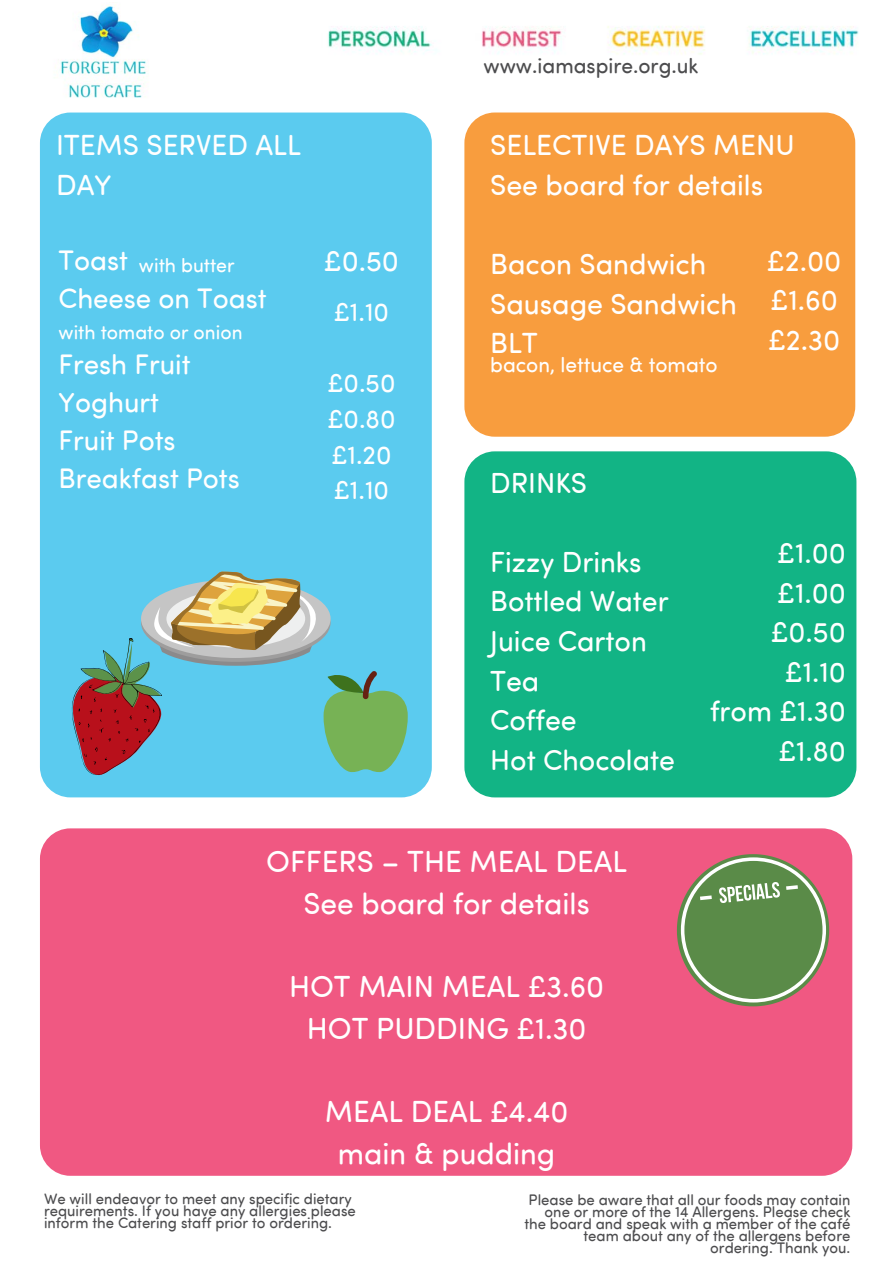
<style>
.page{position:relative;width:894px;height:1264px;background:#fff}
.page>*{position:absolute;margin:0;border:0;box-sizing:border-box;transform-origin:0 0}
.t1{font:30px "Sofia Pro Soft W01";color:#fff}
.t2{font:28.65px/39.5px "Sofia Pro Soft W01";color:#fff}
.t3{font:28.5px "Sofia Pro Soft W01";color:#fff}
.t4{font:27.75px "Sofia Pro Soft W01";color:#fff}
.t5{font:25.8px "Sofia Pro Soft W01";color:#fff}
.t6{font:21px "Sofia Pro Soft W01";color:#fff}
.t7{font:21px "Sofia Pro Soft W01";color:#4c4c4e}
.t8{font:19.5px "Sofia Pro Soft W01";color:#fff}
.t9{font:15px/12.1px "Sofia Pro Soft W01";color:#4c4c4e}
</style>
<div class="page">
<div style="left:40px;top:828px;width:812px;height:347px;background:#f05882;border-radius:30px"></div>
<div style="left:464px;top:112px;width:391px;height:324px;background:#f89d3e;border-radius:30px"></div>
<svg style="left:676px;top:854px;width:152px;height:152px"></svg>
<img style="left:55px;top:5px;width:91px;height:93px">
<div style="left:464px;top:451px;width:392px;height:346px;background:#12b485;border-radius:30px"></div>
<img style="left:328px;top:26px;width:531px;height:29px">
<div style="left:40px;top:112px;width:391px;height:685px;background:#5bcbef;border-radius:30px"></div>
<svg style="left:323px;top:671px;width:84px;height:101px"></svg>
<div style="left:141px;top:579px;width:189px;height:79px;background:#c5c5c5;border-radius:50%"></div>
<svg style="left:72px;top:571px;width:245px;height:204px"></svg>
<p class="t2" style="left:56px;top:124px;width:246px">ITEMS SERVED ALL<br>DAY</p>
<p class="t2" style="left:67px;top:128px;width:246px">ITEMS SERVED A L<br>DAY</p>
<p class="t4" style="left:59px;top:241px;width:71px">Toast</p>
<p class="t4" style="left:59px;top:280px;width:209px">Cheese on Toast</p>
<p class="t8" style="left:59px;top:318px;width:185px">with tomato or onion</p>
<p class="t4" style="left:59px;top:345px;width:133px">Fresh Fruit</p>
<p class="t4" style="left:59px;top:383px;width:102px">Yoghurt</p>
<p class="t4" style="left:59px;top:421px;width:118px">Fruit Pots</p>
<p class="t4" style="left:59px;top:460px;width:183px">Breakfast Pots</p>
<p class="t8" style="left:139px;top:252px;width:97px">with butter</p>
<p class="t3" style="left:324px;top:242px;width:77px">£0.50</p>
<p class="t5" style="left:334px;top:295px;width:57px">£1.10</p>
<p class="t5" style="left:327px;top:366px;width:70px">£0.50</p>
<p class="t5" style="left:327px;top:401px;width:70px">£0.80</p>
<p class="t5" style="left:331px;top:437px;width:62px">£1.20</p>
<p class="t5" style="left:334px;top:473px;width:57px">£1.10</p>
<p class="t7" style="left:483px;top:52px;width:216px">www.iamaspire.org.uk</p>
<p class="t2" style="left:490px;top:124px;width:306px">SELECTIVE DAYS MENU</p>
<p class="t2" style="left:490px;top:164px;width:274px">See board for details</p>
<p class="t2" style="left:490px;top:243px;width:217px">Bacon Sandwich</p>
<p class="t2" style="left:490px;top:283px;width:248px">Sausage Sandwich</p>
<p class="t2" style="left:490px;top:322px;width:49px">BLT</p>
<p class="t6" style="left:490px;top:351px;width:229px">bacon, lettuce &amp; tomato</p>
<p class="t2" style="left:766px;top:240px;width:76px">£2.00</p>
<p class="t2" style="left:770px;top:279px;width:69px">£1.60</p>
<p class="t2" style="left:767px;top:319px;width:74px">£2.30</p>
<p class="t3" style="left:490px;top:463px;width:98px">DRINKS</p>
<p class="t3" style="left:490px;top:542px;width:153px">Fizzy Drinks</p>
<p class="t3" style="left:490px;top:582px;width:180px">Bottled Water</p>
<p class="t3" style="left:490px;top:621px;width:158px">Juice Carton</p>
<p class="t3" style="left:490px;top:661px;width:50px">Tea</p>
<p class="t3" style="left:490px;top:701px;width:88px">Coffee</p>
<p class="t3" style="left:490px;top:740px;width:186px">Hot Chocolate</p>
<p class="t3" style="left:777px;top:534px;width:70px">£1.00</p>
<p class="t3" style="left:777px;top:573px;width:70px">£1.00</p>
<p class="t3" style="left:770px;top:613px;width:77px">£0.50</p>
<p class="t3" style="left:784px;top:652px;width:62px">£1.10</p>
<p class="t3" style="left:709px;top:692px;width:137px">from £1.30</p>
<p class="t3" style="left:778px;top:731px;width:69px">£1.80</p>
<p class="t1" style="left:266px;top:841px;width:362px">OFFERS – THE MEAL DEAL</p>
<p class="t1" style="left:303px;top:882px;width:287px">See board for details</p>
<p class="t1" style="left:289px;top:966px;width:316px">HOT MAIN MEAL £3.60</p>
<p class="t1" style="left:306px;top:1007px;width:281px">HOT PUDDING £1.30</p>
<p class="t1" style="left:325px;top:1091px;width:245px">MEAL DEAL £4.40</p>
<p class="t1" style="left:338px;top:1132px;width:219px">main &amp; pudding</p>
<p class="t9" style="left:44px;top:1192px;width:313px">We will endeavor to meet any specific dietary requirements. If you have any allergies please inform the Catering staff prior to ordering.</p>
<p class="t9" style="left:524px;top:1192px;width:327px;text-align:right">Please be aware that all our foods may contain one or more of the 14 Allergens. Please check the board and speak with a member of the café team about any of the allergens before ordering. Thank you.</p>
</div>
